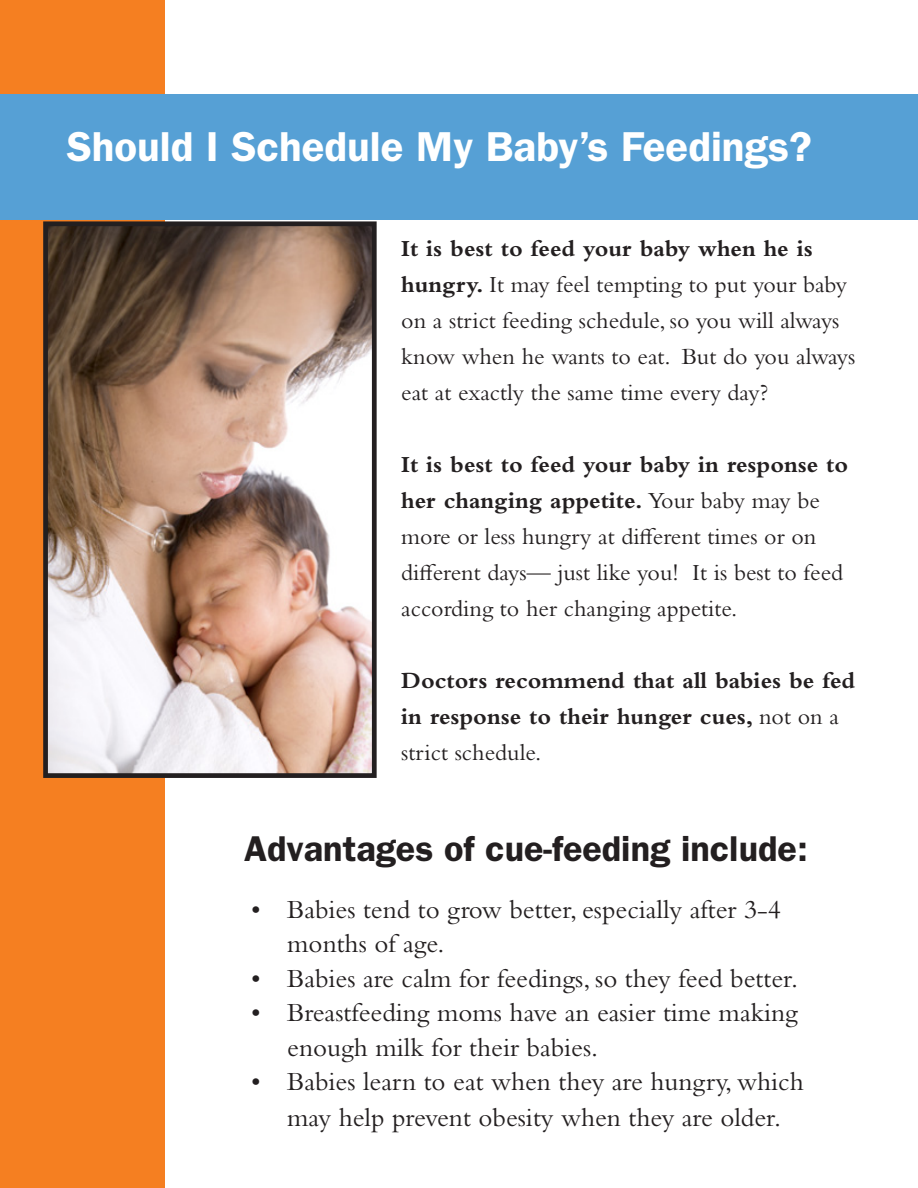
<style>
.page{position:relative;width:918px;height:1188px;background:#fff}
.page>*{position:absolute;margin:0;border:0;box-sizing:border-box;transform-origin:0 0}
.t1{font:600 42px "ITC Franklin Gothic Std";color:#fff}
.t2{font:600 36px "ITC Franklin Gothic Std";color:#231f20}
.t3{font:27px/34.5px "Bembo Std";color:#231f20}
.t4{font:24px/36px "Bembo Std";color:#231f20}
.t5{font:700 24px/36px "Bembo Std";color:#231f20}
.s1{font-weight:700}
.s2{font-weight:400}
</style>
<div class="page">
<div style="left:0;top:0;width:165px;height:1188px;background:#f57f21"></div>
<div style="left:0;top:94px;width:918px;height:126px;background:#56a0d5"></div>
<img style="left:49px;top:227px;width:322px;height:545px">
<div style="left:43px;top:221px;width:334px;height:557px;border:5px solid #231f20"></div>
<h1 class="t1" style="left:67px;top:122px;width:747px">Should I Schedule My Baby’s Feedings?</h1>
<p class="t4" style="left:401px;top:230px;width:456px"><span class="s1">It is best to feed your baby when he is hungry.</span> It may feel tempting to put your baby on a strict feeding schedule, so you will always know when he wants to eat. But do you always eat at exactly the same time every day?</p>
<p class="t4" style="left:401px;top:446px;width:449px"><span class="s1">It is best to feed your baby in response to her changing appetite.</span> Your baby may be more or less hungry at different times or on different days— just like you! It is best to feed according to her changing appetite.</p>
<p class="t5" style="left:401px;top:662px;width:456px">Doctors recommend that all babies be fed in response to their hunger cues, <span class="s2">not on a strict schedule.</span></p>
<h2 class="t2" style="left:244px;top:827px;width:565px">Advantages of cue-feeding include:</h2>
<p class="t3" style="left:287px;top:892px;width:495px;text-indent:-36px">• Babies tend to grow better, especially after 3-4 months of age.</p>
<p class="t3" style="left:251px;top:961px;width:548px">• Babies are calm for feedings, so they feed better.</p>
<p class="t3" style="left:287px;top:995px;width:512px;text-indent:-36px">• Breastfeeding moms have an easier time making enough milk for their babies.</p>
<p class="t3" style="left:251px;top:1063px;width:554px;line-height:36px;text-align:center">• Babies learn to eat when they are hungry, which may help prevent obesity when they are older.</p>
</div>
